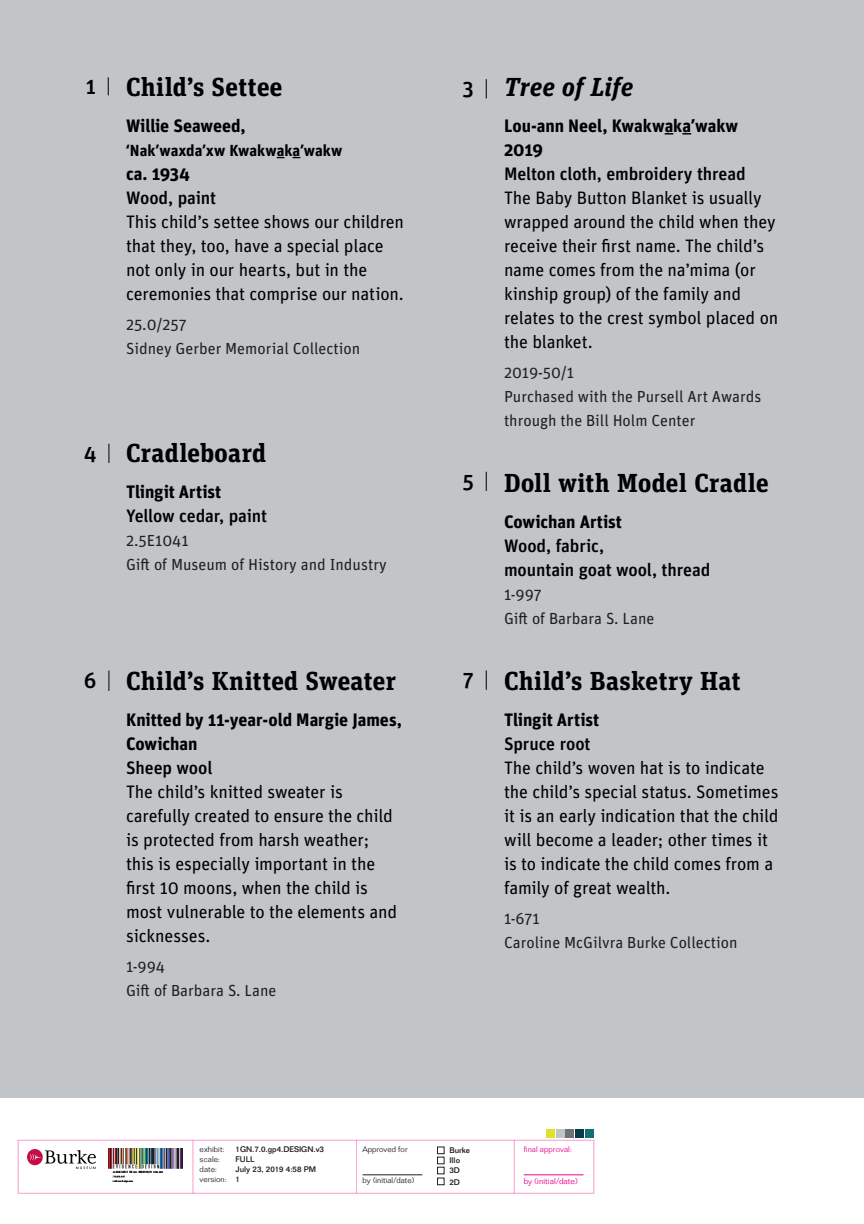
<style>
.page{position:relative;width:864px;height:1224px;background:#fff}
.page>*{position:absolute;margin:0;border:0;box-sizing:border-box;transform-origin:0 0}
.Object_ID_title__S{font:700 26px "Unit Slab OT";letter-spacing:.015em;color:#000}
.Object_ID_title__S-2{font:italic 700 26px "Unit Slab OT";letter-spacing:.015em;color:#000}
.NUMBER_BUTTON{font:500 22px "Unit OT";color:#000}
.Object_ID_body__S{font:18px/24px "Unit OT";letter-spacing:-.01em;color:#000}
.Object_ID_Artist__Lo{font:700 18px/24px "Unit OT";letter-spacing:-.005em;color:#000}
.Object_ID_Artist__Ma{font:500 18px/24px "Unit OT";letter-spacing:-.01em;color:#000}
.Object_ID_Artist__MA{font:500 18px "Unit OT";letter-spacing:-.01em;color:#000}
.Object_ID_NB{font:16px/24px "Unit OT";color:#231f20}
.Object_ID_Artist__Lo-2{font:700 16px "Unit OT";color:#000}
.t1{font:300 8.4px "Folio Std";letter-spacing:.005em;color:#ed028c}
.t2{font:500 8px/10px "Folio Std";color:#231f20}
.t3{font:300 8px "Folio Std";letter-spacing:.005em;color:#231f20}
.t4{font:300 8px "Folio Std";letter-spacing:.015em;color:#ed028c}
.s1{font-family:"Noto Sans"}
.s2{font-weight:300}
</style>
<div class="page">
<hr style="left:193px;top:1140px;width:1px;height:53px;background:#ed3a96">
<hr style="left:356px;top:1140px;width:1px;height:53px;background:#ed3a96">
<hr style="left:514px;top:1140px;width:1px;height:53px;background:#ed3a96">
<img style="left:109px;top:1148px;width:74px;height:35px">
<div style="left:437px;top:1178px;width:8px;height:7px;border:1px solid #231f20"></div>
<div style="left:437px;top:1167px;width:8px;height:7px;border:1px solid #231f20"></div>
<div style="left:437px;top:1157px;width:8px;height:7px;border:1px solid #231f20"></div>
<div style="left:437px;top:1147px;width:8px;height:7px;border:1px solid #231f20"></div>
<hr style="left:363px;top:1174px;width:59px;height:1px;background:#231f20">
<hr style="left:524px;top:1174px;width:60px;height:1px;background:#ed028c">
<img style="left:27px;top:1149px;width:68px;height:19px">
<div style="left:565px;top:1129px;width:9px;height:9px;background:#707271"></div>
<div style="left:556px;top:1129px;width:9px;height:9px;background:#c1c5c8"></div>
<div style="left:546px;top:1129px;width:9px;height:9px;background:#dfe229"></div>
<div style="left:575px;top:1129px;width:9px;height:9px;background:#093a4c"></div>
<div style="left:585px;top:1129px;width:9px;height:9px;background:#136f72"></div>
<div style="left:0;top:0;width:864px;height:1098px;background:#c1c5c8"></div>
<svg style="left:486px;top:670px;width:1px;height:20px"></svg>
<svg style="left:665px;top:133px;width:8px;height:2px"></svg>
<svg style="left:682px;top:133px;width:9px;height:2px"></svg>
<svg style="left:108px;top:77px;width:1px;height:18px"></svg>
<svg style="left:108px;top:671px;width:1px;height:20px"></svg>
<svg style="left:108px;top:444px;width:1px;height:19px"></svg>
<svg style="left:486px;top:472px;width:1px;height:19px"></svg>
<svg style="left:486px;top:79px;width:1px;height:19px"></svg>
<p class="NUMBER_BUTTON" style="left:86px;top:72px;width:12px">1</p>
<p class="Object_ID_title__S" style="left:126px;top:70px;width:158px">Child’s Settee</p>
<p class="Object_ID_Artist__Lo" style="left:126px;top:113px;width:121px">Willie Seaweed,</p>
<p class="Object_ID_Artist__Lo-2" style="left:126px;top:140px;width:218px"><span class="s1">‘</span>Nak<span class="s1">’</span>waxda<span class="s1">’</span>xw Kwakwaka<span class="s1">’</span>wakw</p>
<p class="Object_ID_Artist__Lo" style="left:126px;top:161px;width:66px">ca. 1934</p>
<p class="Object_ID_Artist__MA" style="left:126px;top:186px;width:92px">Wood, paint</p>
<p class="Object_ID_body__S" style="left:126px;top:209px;width:280px">This child’s settee shows our children that they, too, have a special place not only in our hearts, but in the ceremonies that comprise our nation.</p>
<p class="Object_ID_NB" style="left:126px;top:312px;width:62px">25.0/257</p>
<p class="Object_ID_NB" style="left:126px;top:336px;width:236px">Sidney Gerber Memorial Collection</p>
<p class="NUMBER_BUTTON" style="left:463px;top:74px;width:13px">3</p>
<p class="Object_ID_title__S-2" style="left:504px;top:70px;width:130px">Tree of Life</p>
<p class="Object_ID_Artist__Lo" style="left:504px;top:113px;width:236px">Lou-ann Neel, Kwakwaka<span class="s1">’</span>wakw</p>
<p class="Object_ID_Artist__Lo" style="left:504px;top:137px;width:41px">2019</p>
<p class="Object_ID_Artist__Ma" style="left:504px;top:162px;width:243px">Melton cloth, embroidery thread</p>
<p class="Object_ID_body__S" style="left:504px;top:185px;width:276px">The Baby Button Blanket is usually wrapped around the child when they receive their first name. The child’s name comes from the na’mima (or kinship group) of the family and relates to the crest symbol placed on the blanket.</p>
<p class="Object_ID_NB" style="left:504px;top:360px;width:259px">2019-50/1<br>Purchased with the Pursell Art Awards through the Bill Holm Center</p>
<p class="NUMBER_BUTTON" style="left:84px;top:439px;width:14px">4</p>
<p class="Object_ID_title__S" style="left:126px;top:436px;width:142px">Cradleboard</p>
<p class="Object_ID_Artist__Lo" style="left:126px;top:479px;width:97px">Tlingit Artist</p>
<p class="Object_ID_Artist__Ma" style="left:126px;top:504px;width:143px">Yellow cedar, paint</p>
<p class="Object_ID_NB" style="left:126px;top:528px;width:64px">2.5E1041</p>
<p class="Object_ID_NB" style="left:126px;top:552px;width:262px">Gift of Museum of History and Industry</p>
<p class="NUMBER_BUTTON" style="left:462px;top:467px;width:13px">5</p>
<p class="Object_ID_title__S" style="left:504px;top:466px;width:266px">Doll with Model Cradle</p>
<p class="Object_ID_Artist__Lo" style="left:504px;top:509px;width:120px">Cowichan Artist</p>
<p class="Object_ID_Artist__Ma" style="left:504px;top:534px;width:208px">Wood, fabric,<br>mountain goat wool, thread</p>
<p class="Object_ID_NB" style="left:504px;top:582px;width:39px">1-997</p>
<p class="Object_ID_NB" style="left:504px;top:606px;width:152px">Gift of Barbara S. Lane</p>
<p class="NUMBER_BUTTON" style="left:84px;top:666px;width:14px">6</p>
<p class="Object_ID_title__S" style="left:126px;top:664px;width:272px">Child’s Knitted Sweater</p>
<p class="Object_ID_Artist__Lo" style="left:126px;top:707px;width:277px">Knitted by 11-year-old Margie James,<br>Cowichan</p>
<p class="Object_ID_Artist__Ma" style="left:126px;top:756px;width:88px">Sheep wool</p>
<p class="Object_ID_body__S" style="left:126px;top:779px;width:273px">The child’s knitted sweater is carefully created to ensure the child is protected from harsh weather; this is especially important in the first 10 moons, when the child is most vulnerable to the elements and sicknesses.</p>
<p class="Object_ID_NB" style="left:126px;top:954px;width:40px">1-994</p>
<p class="Object_ID_NB" style="left:126px;top:978px;width:152px">Gift of Barbara S. Lane</p>
<p class="NUMBER_BUTTON" style="left:463px;top:666px;width:13px">7</p>
<p class="Object_ID_title__S" style="left:504px;top:664px;width:238px">Child’s Basketry Hat</p>
<p class="Object_ID_Artist__Lo" style="left:504px;top:707px;width:97px">Tlingit Artist</p>
<p class="Object_ID_Artist__Ma" style="left:504px;top:732px;width:88px">Spruce root</p>
<p class="Object_ID_body__S" style="left:504px;top:755px;width:276px">The child’s woven hat is to indicate the child’s special status. Sometimes it is an early indication that the child will become a leader; other times it is to indicate the child comes from a family of great wealth.</p>
<p class="Object_ID_NB" style="left:504px;top:906px;width:37px">1-671</p>
<p class="Object_ID_NB" style="left:504px;top:930px;width:235px">Caroline McGilvra Burke Collection</p>
<p class="t3" style="left:363px;top:1145px;width:47px">Approved for</p>
<p class="t2" style="left:449px;top:1145px;width:22px">Burke</p>
<p class="t4" style="left:524px;top:1145px;width:50px">final approval:</p>
<p class="t2" style="left:449px;top:1155px;width:12px">Illo<br>3D</p>
<p class="t2" style="left:449px;top:1177px;width:12px">2D</p>
<p class="t3" style="left:200px;top:1145px;width:27px">exhibit:</p>
<p class="t2" style="left:236px;top:1144px;width:90px">1GN.7.0.gp4.DESIGN.v3</p>
<p class="t3" style="left:200px;top:1155px;width:22px">scale:</p>
<p class="t2" style="left:236px;top:1154px;width:20px">FULL</p>
<p class="t3" style="left:200px;top:1165px;width:19px">date:</p>
<p class="t2" style="left:200px;top:1164px;width:118px;text-indent:36px">July 23, 2019 4:58 PM <span class="s2">version:</span> 1</p>
<p class="t3" style="left:363px;top:1176px;width:53px">by (initial/date)</p>
<p class="t1" style="left:524px;top:1176px;width:55px">by (initial/date)</p>
</div>
